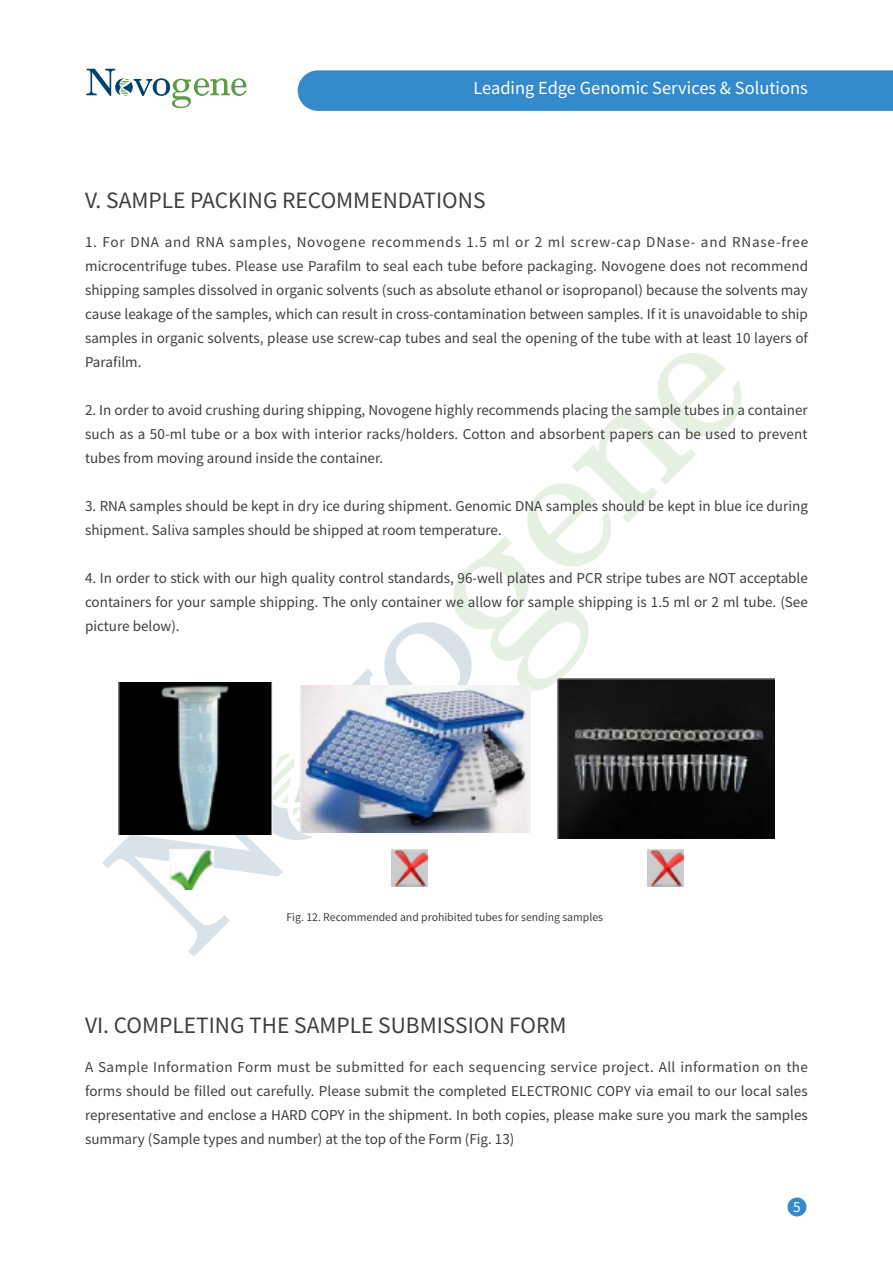
<style>
.page{position:relative;width:893px;height:1263px;background:#fff}
.page>*{position:absolute;margin:0;border:0;box-sizing:border-box;transform-origin:0 0}
.二级标题{font:21px "Source Han Sans SC";color:#3e3e3f}
.t1{font:16.5px "Source Han Sans SC";color:#fff}
.正文{font:13.5px/24px "Source Han Sans SC";color:#3e3e3f;text-align:justify}
.t2{font:13.5px "Source Han Sans SC";color:#fff}
.图注{font:10.5px "Source Han Sans SC";color:#3e3e3f}
</style>
<div class="page">
<div style="left:787px;top:1197px;width:19px;height:19px;background:#348bcb;border-radius:50%"></div>
<svg style="left:86px;top:69px;width:161px;height:39px"></svg>
<svg style="left:102px;top:353px;width:640px;height:604px"></svg>
<div style="left:298px;top:70px;width:595px;height:41px;background:#348bcb"></div>
<img style="left:118px;top:683px;width:155px;height:151px">
<img style="left:301px;top:685px;width:229px;height:147px">
<img style="left:557px;top:678px;width:218px;height:161px">
<img style="left:170px;top:849px;width:43px;height:40px">
<img style="left:391px;top:849px;width:36px;height:37px">
<img style="left:648px;top:849px;width:36px;height:37px">
<p class="t1" style="left:473px;top:79px;width:336px">Leading Edge Genomic Services &amp; Solutions</p>
<p class="二级标题" style="left:85px;top:189px;width:402px">V. SAMPLE PACKING RECOMMENDATIONS</p>
<p class="正文" style="left:85px;top:231px;width:725px">1. For DNA and RNA samples, Novogene recommends 1.5 ml or 2 ml screw-cap DNase- and RNase-free microcentrifuge tubes. Please use Parafilm to seal each tube before packaging. Novogene does not recommend shipping samples dissolved in organic solvents (such as absolute ethanol or isopropanol) because the solvents may cause leakage of the samples, which can result in cross-contamination between samples. If it is unavoidable to ship samples in organic solvents, please use screw-cap tubes and seal the opening of the tube with at least 10 layers of Parafilm.</p>
<p class="正文" style="left:85px;top:399px;width:724px">2. In order to avoid crushing during shipping, Novogene highly recommends placing the sample tubes in a container such as a 50-ml tube or a box with interior racks/holders. Cotton and absorbent papers can be used to prevent tubes from moving around inside the container.</p>
<p class="正文" style="left:85px;top:495px;width:724px">3. RNA samples should be kept in dry ice during shipment. Genomic DNA samples should be kept in blue ice during shipment. Saliva samples should be shipped at room temperature.</p>
<p class="正文" style="left:85px;top:567px;width:724px">4. In order to stick with our high quality control standards, 96-well plates and PCR stripe tubes are NOT acceptable containers for your sample shipping. The only container we allow for sample shipping is 1.5 ml or 2 ml tube. (See picture below).</p>
<p class="图注" style="left:286px;top:911px;width:318px">Fig. 12. Recommended and prohibited tubes for sending samples</p>
<p class="二级标题" style="left:85px;top:1014px;width:483px">VI. COMPLETING THE SAMPLE SUBMISSION FORM</p>
<p class="正文" style="left:85px;top:1055px;width:724px">A Sample Information Form must be submitted for each sequencing service project. All information on the forms should be filled out carefully. Please submit the completed ELECTRONIC COPY via email to our local sales representative and enclose a HARD COPY in the shipment. In both copies, please make sure you mark the samples summary (Sample types and number) at the top of the Form (Fig. 13)</p>
<p class="t2" style="left:793px;top:1199px;width:9px">5</p>
</div>
